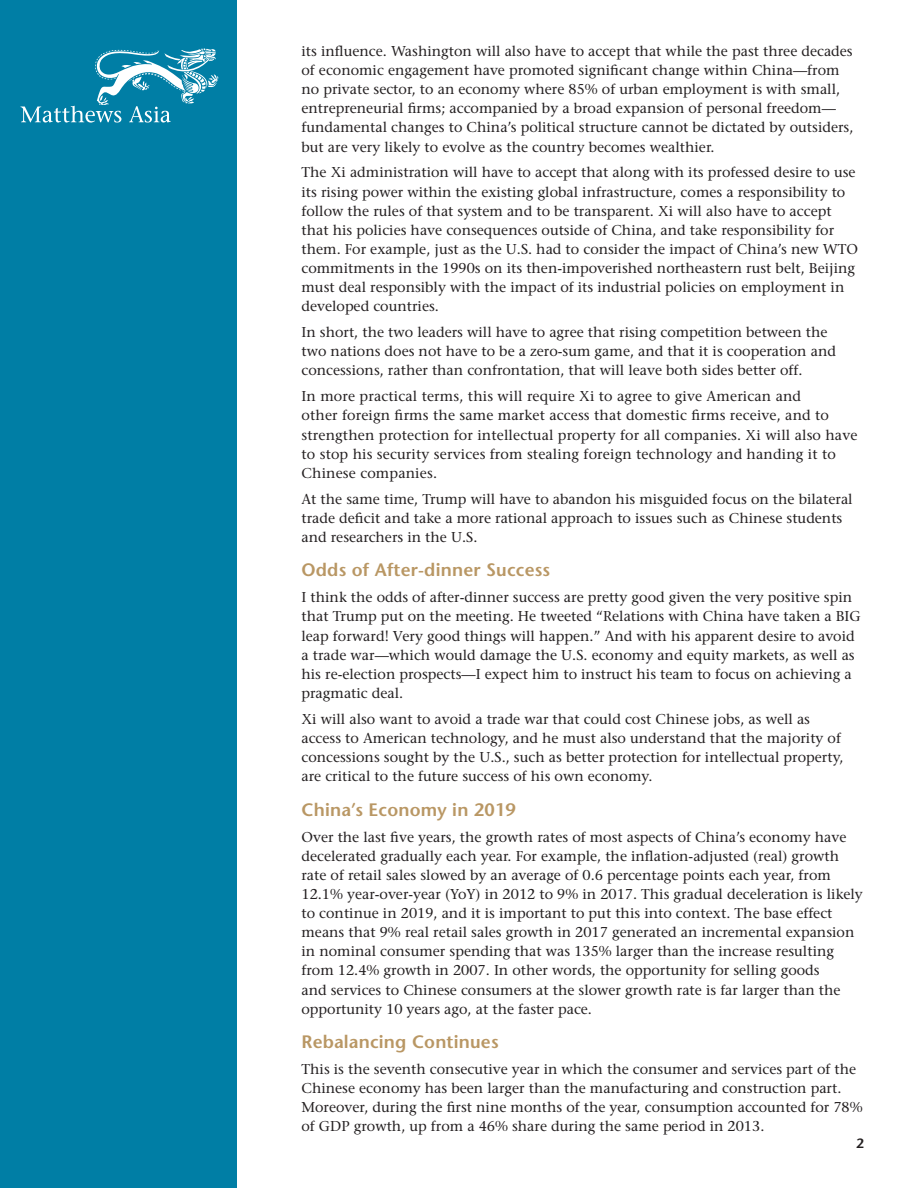
<style>
.page{position:relative;width:918px;height:1188px;background:#fff}
.page>*{position:absolute;margin:0;border:0;box-sizing:border-box;transform-origin:0 0}
._3_Body_text{font:600 18px "Stone Sans Std";letter-spacing:.01em;color:#b99764}
._3_Body_text-2{font:500 14.25px/19.2px "Stone Serif Std";color:#231f20}
.t1{font:600 13.5px "Stone Sans Std";color:#231f20}
</style>
<div class="page">
<div style="left:0;top:0;width:236px;height:1188px;background:#007ea5"></div>
<svg style="left:21px;top:48px;width:197px;height:75px"></svg>
<p class="_3_Body_text-2" style="left:302px;top:41px;width:554px">its influence. Washington will also have to accept that while the past three decades of economic engagement have promoted significant change within China—from no private sector, to an economy where 85% of urban employment is with small, entrepreneurial firms; accompanied by a broad expansion of personal freedom— fundamental changes to China’s political structure cannot be dictated by outsiders, but are very likely to evolve as the country becomes wealthier.</p>
<p class="_3_Body_text-2" style="left:302px;top:163px;width:558px">The Xi administration will have to accept that along with its professed desire to use its rising power within the existing global infrastructure, comes a responsibility to follow the rules of that system and to be transparent. Xi will also have to accept that his policies have consequences outside of China, and take responsibility for them. For example, just as the U.S. had to consider the impact of China’s new WTO commitments in the 1990s on its then-impoverished northeastern rust belt, Beijing must deal responsibly with the impact of its industrial policies on employment in developed countries.</p>
<p class="_3_Body_text-2" style="left:302px;top:323px;width:536px">In short, the two leaders will have to agree that rising competition between the two nations does not have to be a zero-sum game, and that it is cooperation and concessions, rather than confrontation, that will leave both sides better off.</p>
<p class="_3_Body_text-2" style="left:302px;top:387px;width:558px">In more practical terms, this will require Xi to agree to give American and<br>other foreign firms the same market access that domestic firms receive, and to strengthen protection for intellectual property for all companies. Xi will also have to stop his security services from stealing foreign technology and handing it to Chinese companies.</p>
<p class="_3_Body_text-2" style="left:302px;top:489px;width:553px">At the same time, Trump will have to abandon his misguided focus on the bilateral trade deficit and take a more rational approach to issues such as Chinese students and researchers in the U.S.</p>
<p class="_3_Body_text" style="left:302px;top:559px;width:250px">Odds of After-dinner Success</p>
<p class="_3_Body_text-2" style="left:302px;top:588px;width:561px">I think the odds of after-dinner success are pretty good given the very positive spin that Trump put on the meeting. He tweeted “Relations with China have taken a BIG leap forward! Very good things will happen.” And with his apparent desire to avoid a trade war—which would damage the U.S. economy and equity markets, as well as his re-election prospects—I expect him to instruct his team to focus on achieving a pragmatic deal.</p>
<p class="_3_Body_text-2" style="left:302px;top:709px;width:544px">Xi will also want to avoid a trade war that could cost Chinese jobs, as well as access to American technology, and he must also understand that the majority of concessions sought by the U.S., such as better protection for intellectual property, are critical to the future success of his own economy.</p>
<p class="_3_Body_text" style="left:302px;top:799px;width:216px">China’s Economy in 2019</p>
<p class="_3_Body_text-2" style="left:302px;top:827px;width:563px">Over the last five years, the growth rates of most aspects of China’s economy have decelerated gradually each year. For example, the inflation-adjusted (real) growth rate of retail sales slowed by an average of 0.6 percentage points each year, from 12.1% year-over-year (YoY) in 2012 to 9% in 2017. This gradual deceleration is likely to continue in 2019, and it is important to put this into context. The base effect means that 9% real retail sales growth in 2017 generated an incremental expansion in nominal consumer spending that was 135% larger than the increase resulting from 12.4% growth in 2007. In other words, the opportunity for selling goods<br>and services to Chinese consumers at the slower growth rate is far larger than the opportunity 10 years ago, at the faster pace.</p>
<p class="_3_Body_text" style="left:302px;top:1031px;width:199px">Rebalancing Continues</p>
<p class="_3_Body_text-2" style="left:302px;top:1060px;width:563px">This is the seventh consecutive year in which the consumer and services part of the Chinese economy has been larger than the manufacturing and construction part.<br>Moreover, during the first nine months of the year, consumption accounted for 78% of GDP growth, up from a 46% share during the same period in 2013.</p>
<p class="t1" style="left:856px;top:1135px;width:9px">2</p>
</div>
